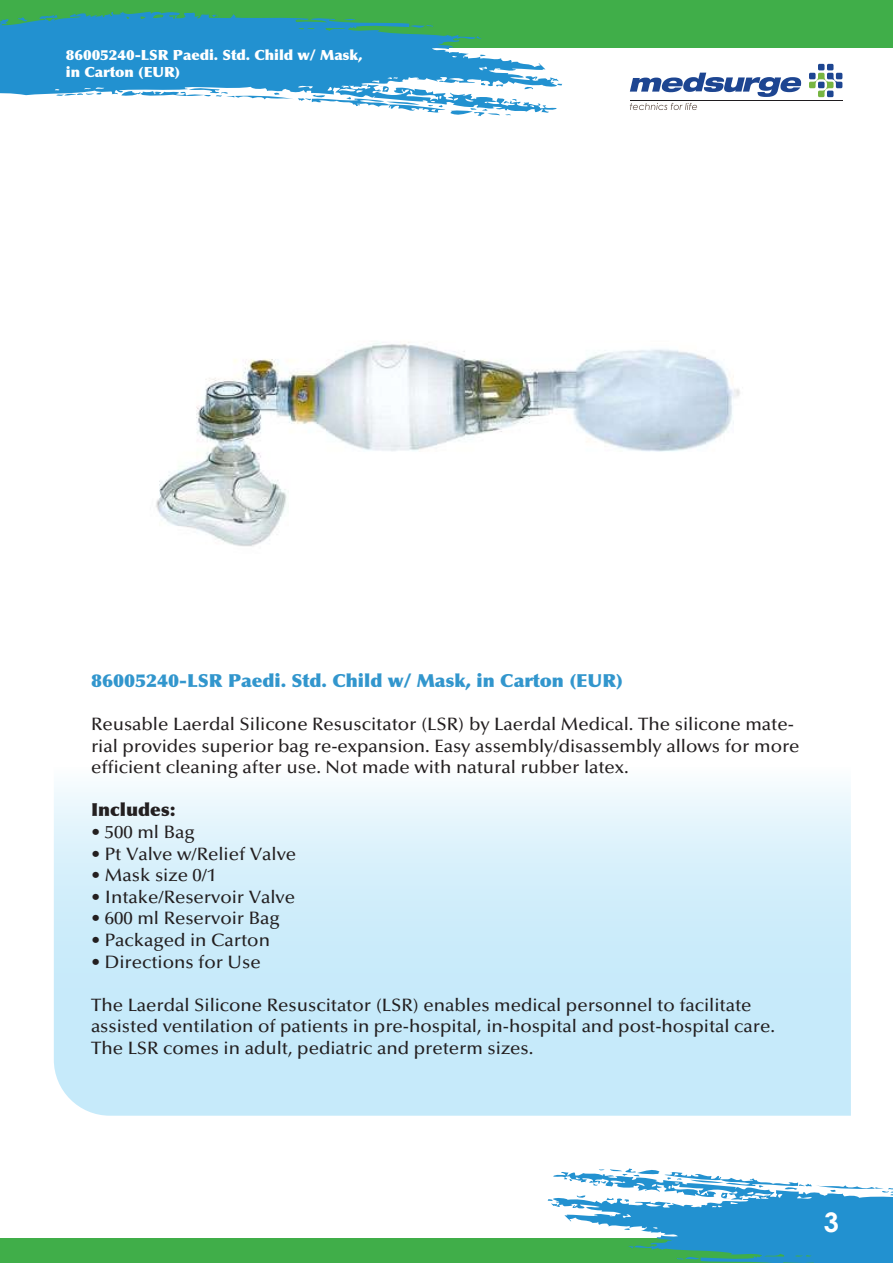
<style>
.page{position:relative;width:893px;height:1263px;background:#fff}
.page>*{position:absolute;margin:0;border:0;box-sizing:border-box;transform-origin:0 0}
.t1{font:700 27px "Century Gothic";color:#fff}
.t2{font:500 18px/21.6px "Optima LT Std";color:#231f20;scale:1.04 1}
.t3{font:900 18px "Optima LT Std";color:#3296cd;scale:1.04 1}
.t4{font:900 18px "Optima LT Std";color:#231f20;scale:1.04 1}
.t5{font:900 14.1px/16.8px "Optima LT Std";color:#fff;scale:1.04 1}
</style>
<div class="page">
<img style="left:156px;top:342px;width:584px;height:205px">
<div style="left:0;top:0;width:892px;height:48px;background:#40ae49"></div>
<div style="left:0;top:1239px;width:892px;height:24px;background:#40ae49"></div>
<svg style="left:809px;top:64px;width:33px;height:33px"></svg>
<svg style="left:630px;top:103px;width:67px;height:7px"></svg>
<svg style="left:630px;top:73px;width:171px;height:24px"></svg>
<svg style="left:0;top:11px;width:559px;height:102px;fill:#2291d0"></svg>
<svg style="left:211px;top:14px;width:7px;height:3px"></svg>
<svg style="left:410px;top:24px;width:23px;height:6px"></svg>
<svg style="left:480px;top:54px;width:6px;height:2px"></svg>
<svg style="left:121px;top:83px;width:395px;height:33px"></svg>
<svg style="left:548px;top:1168px;width:344px;height:95px"></svg>
<svg style="left:54px;top:785px;width:797px;height:331px;background:#d0edfa"></svg>
<p class="t5" style="left:66px;top:46px;width:287px">86005240-LSR Paedi. Std. Child w/ Mask, in Carton (EUR)</p>
<p class="t3" style="left:91px;top:669px;width:513px">86005240-LSR Paedi. Std. Child w/ Mask, in Carton (EUR)</p>
<p class="t2" style="left:91px;top:714px;width:683px">Reusable Laerdal Silicone Resuscitator (LSR) by Laerdal Medical. The silicone mate&shy;rial provides superior bag re-expansion. Easy assembly/disassembly allows for more efficient cleaning after use. Not made with natural rubber latex.</p>
<p class="t4" style="left:91px;top:799px;width:83px">Includes:</p>
<p class="t2" style="left:91px;top:822px;width:101px">• 500 ml Bag</p>
<p class="t2" style="left:91px;top:843px;width:199px">• Pt Valve w/Relief Valve</p>
<p class="t2" style="left:91px;top:865px;width:122px">• Mask size 0/1</p>
<p class="t2" style="left:91px;top:886px;width:198px">• Intake/Reservoir Valve</p>
<p class="t2" style="left:91px;top:908px;width:183px">• 600 ml Reservoir Bag</p>
<p class="t2" style="left:91px;top:930px;width:174px">• Packaged in Carton</p>
<p class="t2" style="left:91px;top:951px;width:165px">• Directions for Use</p>
<p class="t2" style="left:91px;top:994px;width:659px">The Laerdal Silicone Resuscitator (LSR) enables medical personnel to facilitate assisted ventilation of patients in pre-hospital, in-hospital and post-hospital care.<br>The LSR comes in adult, pediatric and preterm sizes.</p>
<h1 class="t1" style="left:824px;top:1202px;width:17px">3</h1>
</div>
